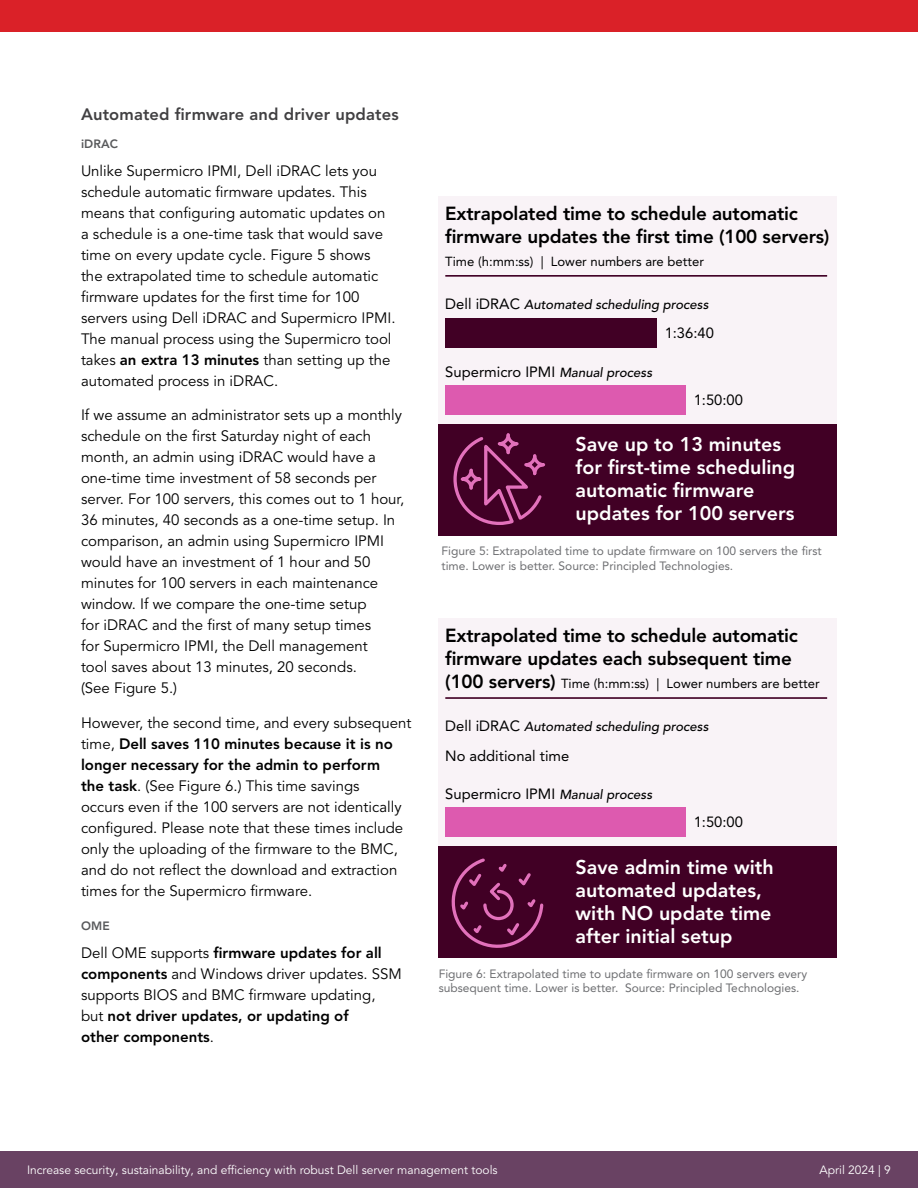
<style>
.page{position:relative;width:918px;height:1188px;background:#fff}
.page>*{position:absolute;margin:0;border:0;box-sizing:border-box;transform-origin:0 0}
.t1{font:800 19.65px/23px "Avenir LT Pro";color:#fff}
.t2{font:800 18.9px/23px "Avenir LT Pro";letter-spacing:-.01em;color:#000}
.t3{font:800 16.5px "Avenir LT Pro";letter-spacing:.01em;color:#414042}
.t4{font:15px/21px "Avenir LT Pro";color:#000}
.t5{font:14.85px "Avenir LT Pro";color:#000}
.t6{font:14.7px "Avenir LT Pro";color:#000}
.t7{font:italic 500 13.2px "Avenir LT Pro";color:#000}
.t8{font:13.05px "Avenir LT Pro";color:#000}
.t9{font:12px/14.4px "Avenir LT Pro";color:#6d6e71}
.t10{font:12px "Avenir LT Pro";color:#fff}
.t11{font:800 12px "Avenir LT Pro";letter-spacing:.01em;color:#58595b}
.s1{font-weight:800}
.s2{font-weight:400;font-style:normal;font-size:14.85px}
.s3{font-weight:500;font-style:italic;font-size:13.2px}
.s4{font-weight:800;font-size:18.9px}
</style>
<div class="page">
<div style="left:756px;top:1151px;width:162px;height:37px;background:#694263"></div>
<div style="left:439px;top:196px;width:398px;height:231px;background:#f9f3f7"></div>
<div style="left:445px;top:385px;width:241px;height:30px;background:#dd5aaf"></div>
<div style="left:445px;top:318px;width:211px;height:30px;background:#410025"></div>
<hr style="left:445px;top:275px;width:382px;height:2px;background:#410025">
<div style="left:439px;top:424px;width:398px;height:111px;background:#410025"></div>
<svg style="left:453px;top:433px;width:93px;height:92px"></svg>
<div style="left:439px;top:618px;width:398px;height:231px;background:#f9f3f7"></div>
<hr style="left:445px;top:697px;width:382px;height:2px;background:#410025">
<div style="left:445px;top:808px;width:241px;height:29px;background:#dd5aaf"></div>
<div style="left:439px;top:846px;width:398px;height:112px;background:#410025"></div>
<svg style="left:451px;top:858px;width:93px;height:90px"></svg>
<div style="left:0;top:1151px;width:756px;height:37px;background:#694263"></div>
<div style="left:0;top:0;width:918px;height:32px;background:#da2128"></div>
<p class="t3" style="left:81px;top:105px;width:319px">Automated firmware and driver updates</p>
<p class="t11" style="left:81px;top:137px;width:39px">iDRAC</p>
<p class="t4" style="left:81px;top:161px;width:316px">Unlike Supermicro IPMI, Dell iDRAC lets you schedule automatic firmware updates. This means that configuring automatic updates on a schedule is a one-time task that would save time on every update cycle. Figure 5 shows the extrapolated time to schedule automatic firmware updates for the first time for 100 servers using Dell iDRAC and Supermicro IPMI.<br>The manual process using the Supermicro tool takes <span class="s1">an extra 13 minutes</span> than setting up the automated process in iDRAC.</p>
<p class="t4" style="left:81px;top:405px;width:325px">If we assume an administrator sets up a monthly schedule on the first Saturday night of each month, an admin using iDRAC would have a one-time time investment of 58 seconds per server. For 100 servers, this comes out to 1 hour, 36 minutes, 40 seconds as a one-time setup. In comparison, an admin using Supermicro IPMI would have an investment of 1 hour and 50 minutes for 100 servers in each maintenance window. If we compare the one-time setup<br>for iDRAC and the first of many setup times<br>for Supermicro IPMI, the Dell management<br>tool saves about 13 minutes, 20 seconds.<br>(See Figure 5.)</p>
<p class="t4" style="left:81px;top:713px;width:332px">However, the second time, and every subsequent time, <span class="s1">Dell saves 110 minutes because it is no longer necessary for the admin to perform<br>the task</span>. (See Figure 6.) This time savings<br>occurs even if the 100 servers are not identically configured. Please note that these times include only the uploading of the firmware to the BMC, and do not reflect the download and extraction times for the Supermicro firmware.</p>
<p class="t11" style="left:81px;top:919px;width:30px">OME</p>
<p class="t4" style="left:81px;top:943px;width:322px">Dell OME supports <span class="s1">firmware updates for all components</span> and Windows driver updates. SSM supports BIOS and BMC firmware updating,<br>but <span class="s1">not driver updates, or updating of<br>other components</span>.</p>
<p class="t2" style="left:445px;top:202px;width:386px">Extrapolated time to schedule automatic firmware updates the first time (100 servers)</p>
<p class="t8" style="left:445px;top:253px;width:260px">Time (h:mm:ss) | Lower numbers are better</p>
<p class="t7" style="left:445px;top:296px;width:265px"><span class="s2">Dell iDRAC</span> Automated scheduling process</p>
<p class="t5" style="left:445px;top:362px;width:208px">Supermicro IPMI <span class="s3">Manual process</span></p>
<p class="t6" style="left:665px;top:324px;width:51px">1:36:40</p>
<p class="t6" style="left:694px;top:391px;width:51px">1:50:00</p>
<h1 class="t1" style="left:576px;top:433px;width:221px">Save up to 13 minutes for first-time scheduling automatic firmware updates for 100 servers</h1>
<p class="t9" style="left:441px;top:544px;width:382px">Figure 5: Extrapolated time to update firmware on 100 servers the first time. Lower is better. Source: Principled Technologies.</p>
<p class="t2" style="left:445px;top:624px;width:354px">Extrapolated time to schedule automatic firmware updates each subsequent time</p>
<p class="t8" style="left:445px;top:676px;width:376px"><span class="s4">(100 servers)</span> Time (h:mm:ss) | Lower numbers are better</p>
<p class="t7" style="left:445px;top:719px;width:265px"><span class="s2">Dell iDRAC</span> Automated scheduling process</p>
<p class="t6" style="left:445px;top:746px;width:126px">No additional time</p>
<p class="t5" style="left:445px;top:785px;width:208px">Supermicro IPMI <span class="s3">Manual process</span></p>
<p class="t6" style="left:694px;top:813px;width:51px">1:50:00</p>
<h1 class="t1" style="left:576px;top:855px;width:200px">Save admin time with automated updates, with NO update time after initial setup</h1>
<p class="t9" style="left:439px;top:966px;width:370px">Figure 6: Extrapolated time to update firmware on 100 servers every subsequent time. Lower is better. Source: Principled Technologies.</p>
<p class="t10" style="left:27px;top:1163px;width:472px">Increase security, sustainability, and efficiency with robust Dell server management tools</p>
<p class="t10" style="left:820px;top:1163px;width:73px">April 2024 | 9</p>
</div>
